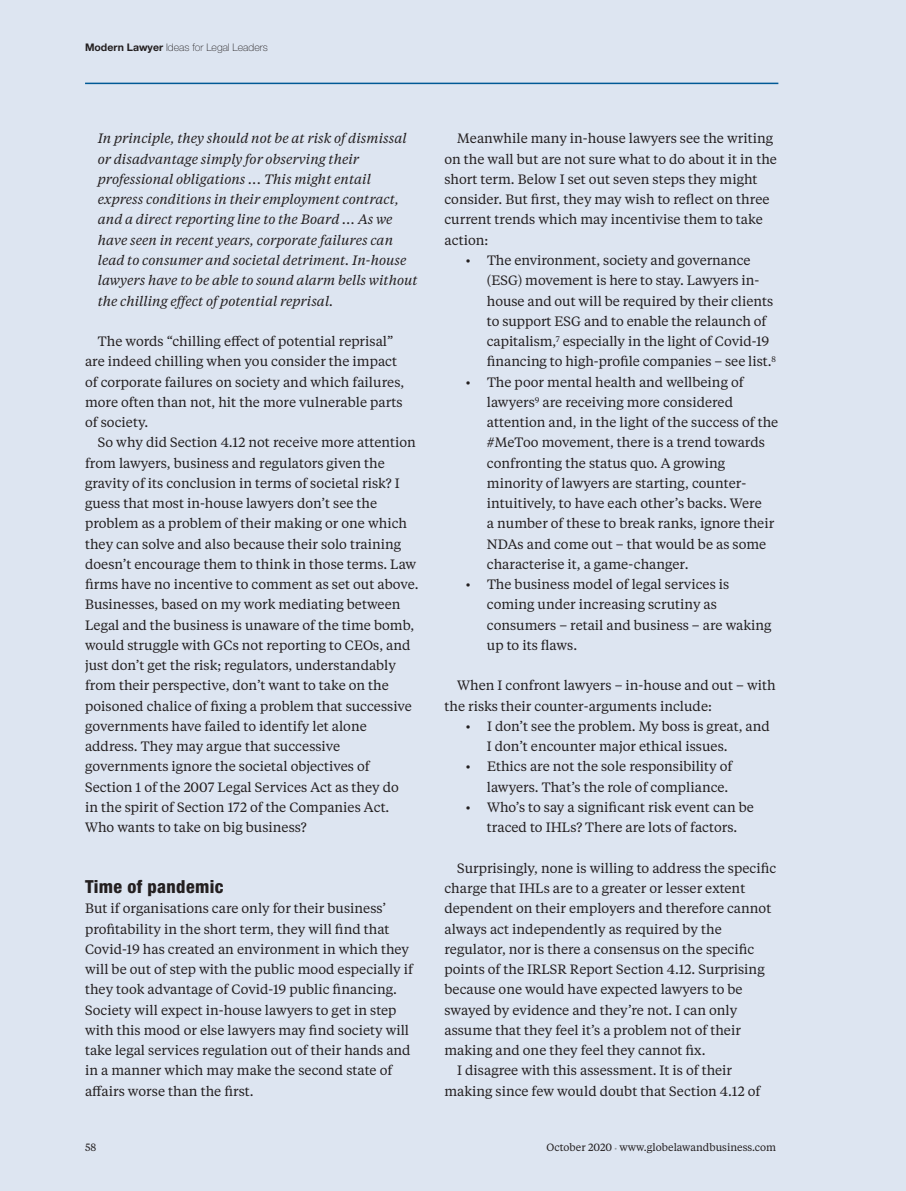
<style>
.page{position:relative;width:906px;height:1191px;background:#dde5f1}
.page>*{position:absolute;margin:0;border:0;box-sizing:border-box;transform-origin:0 0}
.t1{font:800 condensed 18px "Helvetica Neue";letter-spacing:.02em;color:#231f20}
.t2{font:13.5px/20.2px "Tiempos Text";color:#231f20}
.t3{font:italic 13.5px/20.2px "Tiempos Text";color:#231f20}
.t4{font:10.5px "Tiempos Text";color:#231f20}
.t5{font:100 10.5px "Helvetica Neue";color:#231f20}
.s1{font-weight:700}
.s2{font-size:7.5px;color:#939598}
</style>
<div class="page">
<hr style="left:85px;top:83px;width:693px;height:1px;background:#005996">
<p class="t5" style="left:85px;top:44px;width:184px"><span class="s1">Modern Lawyer</span> Ideas for Legal Leaders</p>
<p class="t3" style="left:98px;top:130px;width:321px">In principle, they should not be at risk of dismissal or disadvantage simply for observing their professional obligations ... This might entail express conditions in their employment contract, and a direct reporting line to the Board … As we have seen in recent years, corporate failures can lead to consumer and societal detriment. In-house lawyers have to be able to sound alarm bells without the chilling effect of potential reprisal.</p>
<p class="t2" style="left:85px;top:332px;width:321px;text-indent:13px">The words “chilling effect of potential reprisal” are indeed chilling when you consider the impact of corporate failures on society and which failures, more often than not, hit the more vulnerable parts of society.</p>
<p class="t2" style="left:85px;top:433px;width:335px;text-indent:13px">So why did Section 4.12 not receive more attention from lawyers, business and regulators given the gravity of its conclusion in terms of societal risk? I guess that most in-house lawyers don’t see the problem as a problem of their making or one which they can solve and also because their solo training doesn’t encourage them to think in those terms. Law firms have no incentive to comment as set out above.<br>Businesses, based on my work mediating between Legal and the business is unaware of the time bomb, would struggle with GCs not reporting to CEOs, and just don’t get the risk; regulators, understandably from their perspective, don’t want to take on the poisoned chalice of fixing a problem that successive governments have failed to identify let alone address. They may argue that successive governments ignore the societal objectives of Section 1 of the 2007 Legal Services Act as they do<br>in the spirit of Section 172 of the Companies Act.<br>Who wants to take on big business?</p>
<h1 class="t1" style="left:85px;top:880px;width:140px">Time of pandemic</h1>
<p class="t2" style="left:85px;top:899px;width:329px">But if organisations care only for their business’ profitability in the short term, they will find that Covid-19 has created an environment in which they will be out of step with the public mood especially if they took advantage of Covid-19 public financing.<br>Society will expect in-house lawyers to get in step with this mood or else lawyers may find society will take legal services regulation out of their hands and in a manner which may make the second state of affairs worse than the first.</p>
<p class="t2" style="left:444px;top:130px;width:334px;text-indent:13px">Meanwhile many in-house lawyers see the writing on the wall but are not sure what to do about it in the short term. Below I set out seven steps they might consider. But first, they may wish to reflect on three current trends which may incentivise them to take action:</p>
<p class="t2" style="left:487px;top:251px;width:290px;text-indent:-21px">• The environment, society and governance (ESG) movement is here to stay. Lawyers in&shy;house and out will be required by their clients to support ESG and to enable the relaunch of capitalism,<sup>7</sup> especially in the light of Covid-19 financing to high-profile companies – see list.<sup>8</sup></p>
<p class="t2" style="left:487px;top:373px;width:293px;text-indent:-21px">• The poor mental health and wellbeing of lawyers<sup>9</sup> are receiving more considered attention and, in the light of the success of the #MeToo movement, there is a trend towards confronting the status quo. A growing minority of lawyers are starting, counter&shy;intuitively, to have each other’s backs. Were<br>a number of these to break ranks, ignore their NDAs and come out – that would be as some characterise it, a game-changer.</p>
<p class="t2" style="left:487px;top:575px;width:286px;text-indent:-21px">• The business model of legal services is coming under increasing scrutiny as consumers – retail and business – are waking up to its flaws.</p>
<p class="t2" style="left:444px;top:676px;width:333px;text-indent:13px">When I confront lawyers – in-house and out – with the risks their counter-arguments include:</p>
<p class="t2" style="left:487px;top:717px;width:284px;text-indent:-21px">• I don’t see the problem. My boss is great, and<br>I don’t encounter major ethical issues.</p>
<p class="t2" style="left:487px;top:757px;width:247px;text-indent:-21px">• Ethics are not the sole responsibility of lawyers. That’s the role of compliance.</p>
<p class="t2" style="left:466px;top:798px;width:290px;text-align:center">• Who’s to say a significant risk event can be traced to IHLs? There are lots of factors.</p>
<p class="t2" style="left:457px;top:859px;width:320px">Surprisingly, none is willing to address the specific</p>
<p class="t2" style="left:444px;top:879px;width:302px">charge that IHLs are to a greater or lesser extent</p>
<p class="t2" style="left:444px;top:899px;width:328px">dependent on their employers and therefore cannot</p>
<p class="t2" style="left:444px;top:919px;width:279px">always act independently as required by the</p>
<p class="t2" style="left:444px;top:940px;width:311px">regulator, nor is there a consensus on the specific</p>
<p class="t2" style="left:444px;top:960px;width:322px">points of the IRLSR Report Section 4.12. Surprising</p>
<p class="t2" style="left:444px;top:980px;width:300px">because one would have expected lawyers to be</p>
<p class="t2" style="left:444px;top:1000px;width:294px">swayed by evidence and they’re not. I can only</p>
<p class="t2" style="left:444px;top:1021px;width:298px">assume that they feel it’s a problem not of their</p>
<p class="t2" style="left:444px;top:1041px;width:262px">making and one they feel they cannot fix.</p>
<p class="t2" style="left:457px;top:1061px;width:276px">I disagree with this assessment. It is of their</p>
<p class="t2" style="left:444px;top:1081px;width:317px">making since few would doubt that Section 4.12 of</p>
<p class="t4" style="left:85px;top:1143px;width:13px">58</p>
<p class="t4" style="left:546px;top:1143px;width:231px">October 2020 <span class="s2">•</span> www.globelawandbusiness.com</p>
</div>
